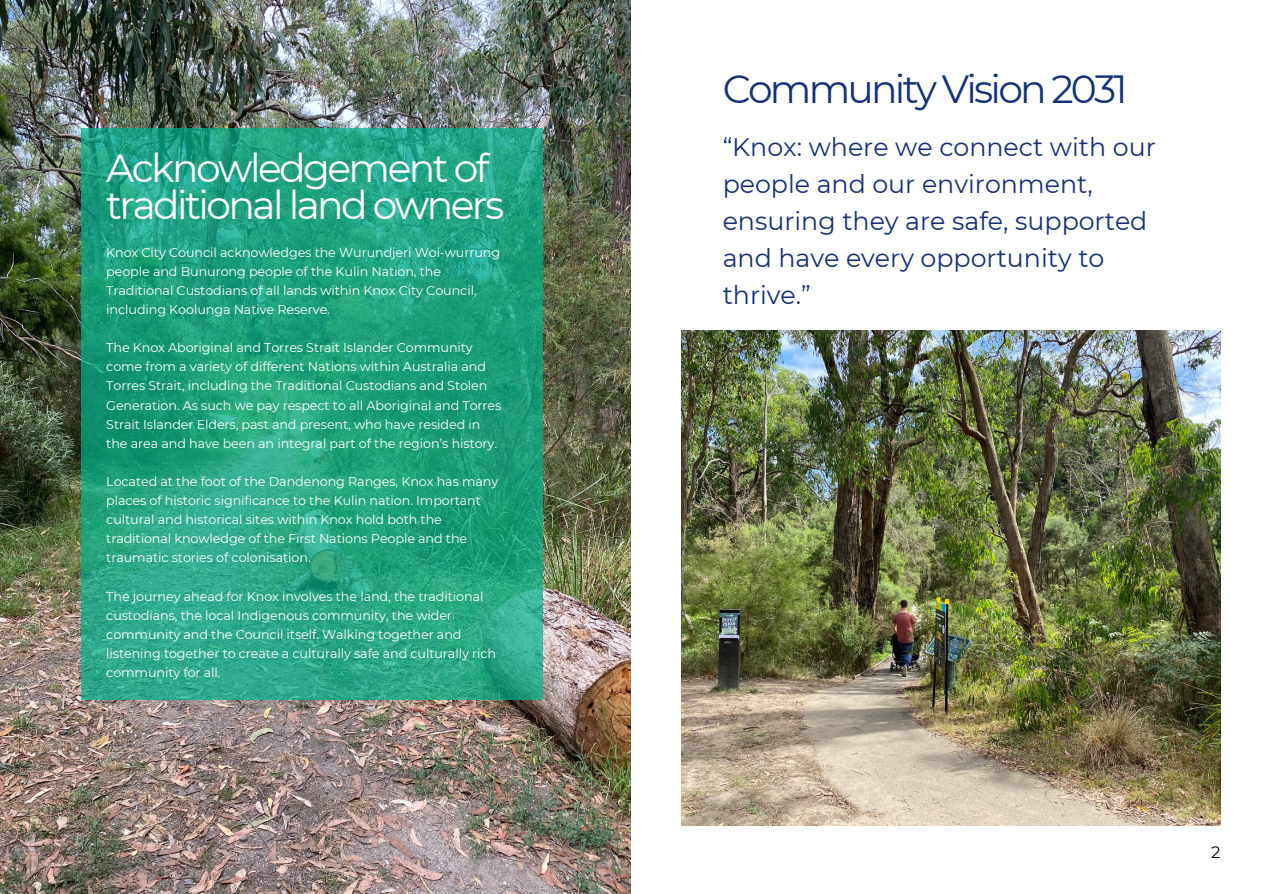
<style>
.page{position:relative;width:1263px;height:894px;background:#fff}
.page>*{position:absolute;margin:0;border:0;box-sizing:border-box;transform-origin:0 0}
.t1{font:39.3px/37px "Montserrat";letter-spacing:-.065em;color:#fff}
.t2{font:39.3px "Montserrat";letter-spacing:-.07em;color:#143179}
.t3{font:25.35px/37px "Montserrat";color:#143179}
.t4{font:16.5px "Montserrat";color:#000}
.t5{font:12.75px/19px "Montserrat";letter-spacing:-.005em;color:#fff}
</style>
<div class="page">
<img style="left:682px;top:331px;width:538px;height:493px">
<img style="left:0;top:0;width:631px;height:893px">
<svg style="left:81px;top:128px;width:461px;height:571px;background:#23a381"></svg>
<p class="t1" style="left:106px;top:149px;width:399px">Acknowledgement of traditional land owners</p>
<p class="t5" style="left:106px;top:242px;width:395px">Knox City Council acknowledges the Wurundjeri Woi-wurrung people and Bunurong people of the Kulin Nation, the Traditional Custodians of all lands within Knox City Council, including Koolunga Native Reserve.</p>
<p class="t5" style="left:106px;top:338px;width:397px">The Knox Aboriginal and Torres Strait Islander Community come from a variety of different Nations within Australia and Torres Strait, including the Traditional Custodians and Stolen Generation. As such we pay respect to all Aboriginal and Torres Strait Islander Elders, past and present, who have resided in the area and have been an integral part of the region’s history.</p>
<p class="t5" style="left:106px;top:471px;width:394px">Located at the foot of the Dandenong Ranges, Knox has many</p>
<p class="t5" style="left:106px;top:491px;width:376px">places of historic significance to the Kulin nation. Important</p>
<p class="t5" style="left:106px;top:510px;width:362px">cultural and historical sites within Knox hold both the traditional knowledge of the First Nations People and the traumatic stories of colonisation.</p>
<p class="t5" style="left:106px;top:586px;width:379px">The journey ahead for Knox involves the land, the traditional</p>
<p class="t5" style="left:106px;top:605px;width:347px">custodians, the local Indigenous community, the wider</p>
<p class="t5" style="left:106px;top:624px;width:357px">community and the Council itself. Walking together and</p>
<p class="t5" style="left:106px;top:643px;width:391px">listening together to create a culturally safe and culturally rich</p>
<p class="t5" style="left:106px;top:662px;width:116px">community for all.</p>
<p class="t2" style="left:723px;top:65px;width:406px">Community Vision 2031</p>
<p class="t3" style="left:723px;top:128px;width:435px">“Knox: where we connect with our people and our environment, ensuring they are safe, supported and have every opportunity to thrive.”</p>
<p class="t4" style="left:1211px;top:841px;width:11px">2</p>
</div>
